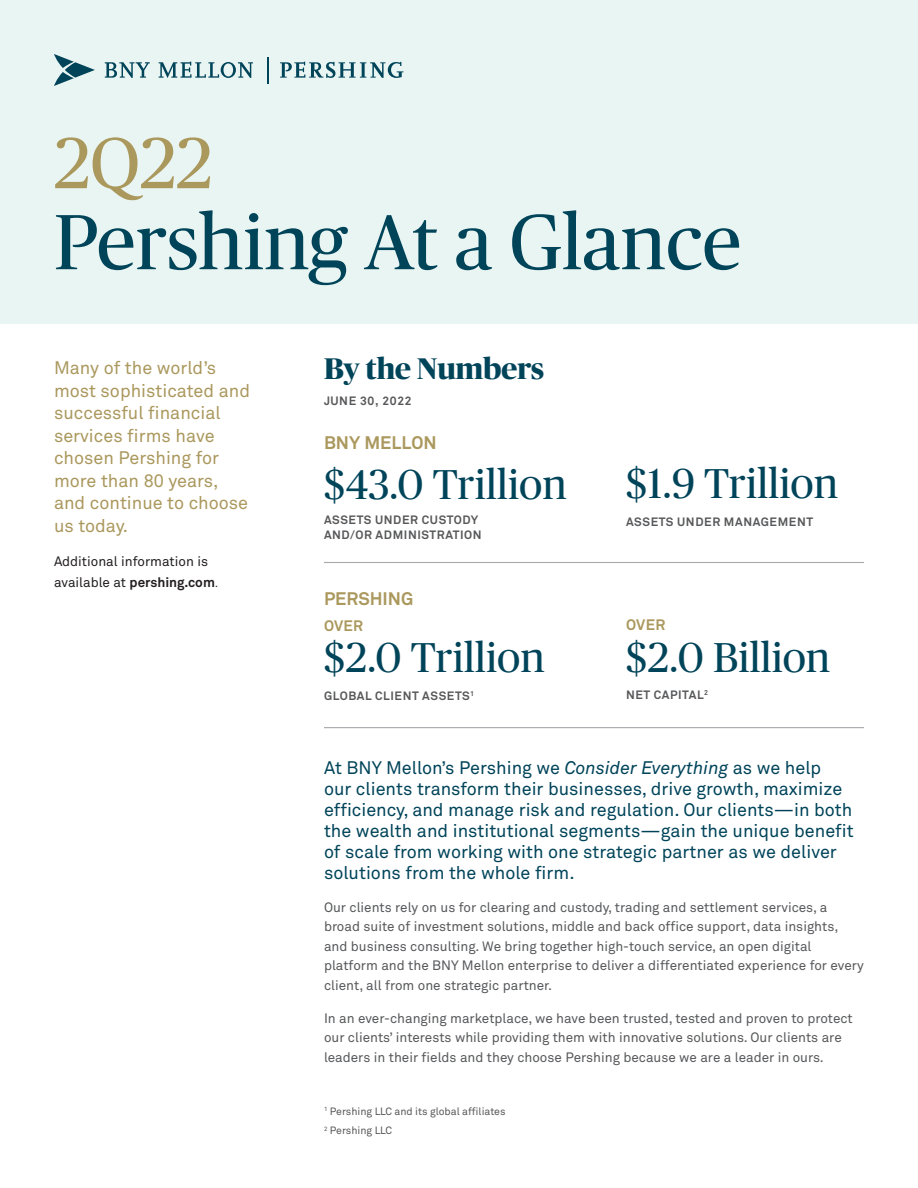
<style>
.page{position:relative;width:918px;height:1188px;background:#fff}
.page>*{position:absolute;margin:0;border:0;box-sizing:border-box;transform-origin:0 0}
.t1{font:78px "Publico Pro";color:#00445a}
.t2{font:72px "Publico Pro";color:#aa985d}
.t3{font:42px "Publico Pro";color:#00445a}
.t4{font:700 30px "Publico Pro";color:#00445a}
.t5{font:18px/21px "Akkurat Pro";color:#00445a}
.t6{font:18px/22.5px "Akkurat Pro";color:#aa985d}
.t7{font:700 18px "Akkurat Pro";color:#aa985d}
.t8{font:700 15px "Akkurat Pro";letter-spacing:.02em;color:#aa985d}
.t9{font:13.5px/19.5px "Akkurat Pro";color:#57585a}
.t10{font:13.5px/21px "Akkurat Pro";color:#231f20}
.t11{font:700 12px/15px "Akkurat Pro";letter-spacing:.05em;color:#57585a}
.t12{font:10.5px/19.4px "Akkurat Pro";color:#57585a}
.s1{font-weight:700}
.s2{font-family:"Akkurat Light Pro"}
.s3{font-style:italic}
</style>
<div class="page">
<div style="left:0;top:0;width:918px;height:324px;background:#e9f5f2"></div>
<svg style="left:280px;top:62px;width:123px;height:16px"></svg>
<svg style="left:105px;top:62px;width:148px;height:16px"></svg>
<svg style="left:54px;top:54px;width:41px;height:32px"></svg>
<svg style="left:267px;top:57px;width:1px;height:27px"></svg>
<hr style="left:324px;top:562px;width:540px;height:1px;background:#a8a9ad">
<hr style="left:324px;top:727px;width:540px;height:1px;background:#a8a9ad">
<h2 class="t2" style="left:54px;top:113px;width:160px">2Q22</h2>
<h1 class="t1" style="left:54px;top:188px;width:689px">Pershing At a Glance</h1>
<h3 class="t6" style="left:54px;top:357px;width:198px">Many of the world’s most sophisticated and successful financial services firms have chosen Pershing for more than 80 years, and continue to choose us today.</h3>
<p class="t10" style="left:54px;top:551px;width:166px">Additional information is available at <span class="s1">pershing.com</span><span class="s2">.</span></p>
<h3 class="t4" style="left:324px;top:348px;width:222px">By the Numbers</h3>
<p class="t11" style="left:324px;top:393px;width:89px">JUNE 30, 2022</p>
<h3 class="t7" style="left:324px;top:431px;width:114px">BNY MELLON</h3>
<h3 class="t3" style="left:324px;top:455px;width:244px">$43.0 Trillion</h3>
<p class="t11" style="left:324px;top:512px;width:159px">ASSETS UNDER CUSTODY<br>AND/OR ADMINISTRATION</p>
<h3 class="t7" style="left:324px;top:587px;width:91px">PERSHING</h3>
<p class="t8" style="left:324px;top:617px;width:41px">OVER</p>
<h3 class="t3" style="left:324px;top:628px;width:222px">$2.0 Trillion</h3>
<p class="t11" style="left:324px;top:689px;width:152px">GLOBAL CLIENT ASSETS<sup>1</sup></p>
<h3 class="t3" style="left:626px;top:455px;width:213px">$1.9 Trillion</h3>
<p class="t11" style="left:626px;top:515px;width:189px">ASSETS UNDER MANAGEMENT</p>
<p class="t8" style="left:626px;top:616px;width:41px">OVER</p>
<h3 class="t3" style="left:626px;top:628px;width:205px">$2.0 Billion</h3>
<p class="t11" style="left:626px;top:688px;width:84px">NET CAPITAL<sup>2</sup></p>
<p class="t5" style="left:324px;top:758px;width:531px">At BNY Mellon’s Pershing we <span class="s3">Consider Everything</span> as we help<br>our clients transform their businesses, drive growth, maximize efficiency, and manage risk and regulation. Our clients—in both the wealth and institutional segments—gain the unique benefit of scale from working with one strategic partner as we deliver solutions from the whole firm.</p>
<p class="t9" style="left:324px;top:898px;width:541px">Our clients rely on us for clearing and custody, trading and settlement services, a broad suite of investment solutions, middle and back office support, data insights, and business consulting. We bring together high-touch service, an open digital platform and the BNY Mellon enterprise to deliver a differentiated experience for every client, all from one strategic partner.</p>
<p class="t9" style="left:324px;top:1009px;width:530px">In an ever-changing marketplace, we have been trusted, tested and proven to protect our clients’ interests while providing them with innovative solutions. Our clients are leaders in their fields and they choose Pershing because we are a leader in ours.</p>
<p class="t12" style="left:324px;top:1102px;width:183px"><sup>1</sup> Pershing LLC and its global affiliates<br><sup>2</sup> Pershing LLC</p>
</div>
